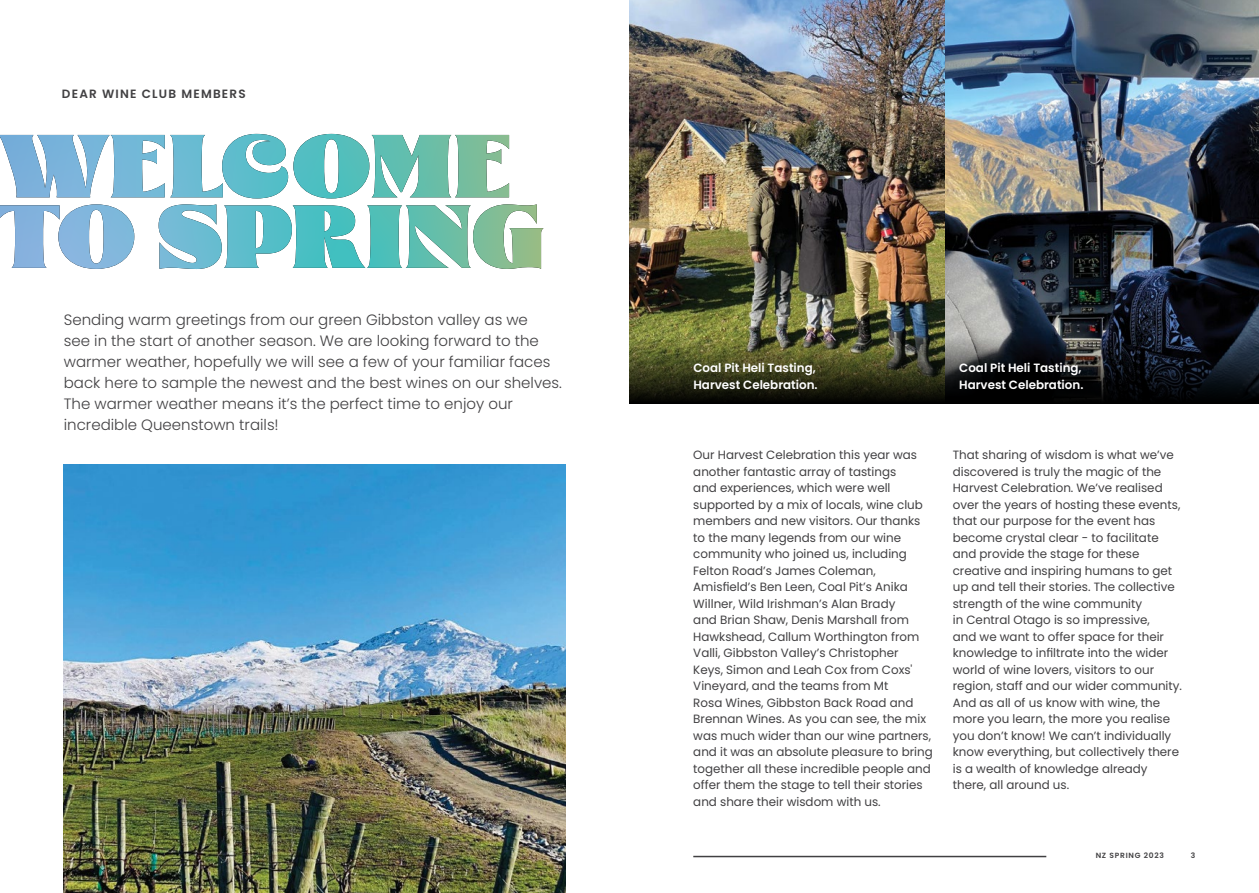
<style>
.page{position:relative;width:1259px;height:893px;background:#fff}
.page>*{position:absolute;margin:0;border:0;box-sizing:border-box;transform-origin:0 0}
.t1{font:300 15px/21px "Poppins";color:#414042}
.t2{font:12px/16.5px "Poppins";color:#414042}
.t3{font:600 12px/16.5px "Poppins";color:#fff}
.t4{font:600 12px "Poppins";letter-spacing:.1em;color:#414042}
.t5{font:600 7.5px "Poppins";letter-spacing:.1em;color:#414042}
</style>
<div class="page">
<img style="left:629px;top:0;width:630px;height:328px">
<svg style="left:0;top:134px;width:543px;height:135px"></svg>
<img style="left:64px;top:465px;width:502px;height:428px">
<img style="left:629px;top:328px;width:630px;height:76px">
<hr style="left:693px;top:856px;width:353px;height:1px;background:#414042">
<p class="t4" style="left:62px;top:86px;width:185px">DEAR WINE CLUB MEMBERS</p>
<p class="t1" style="left:64px;top:310px;width:500px">Sending warm greetings from our green Gibbston valley as we<br>see in the start of another season. We are looking forward to the warmer weather, hopefully we will see a few of your familiar faces back here to sample the newest and the best wines on our shelves.<br>The warmer weather means it’s the perfect time to enjoy our incredible Queenstown trails!</p>
<p class="t3" style="left:693px;top:360px;width:126px">Coal Pit Heli Tasting,<br>Harvest Celebration.</p>
<p class="t3" style="left:959px;top:360px;width:126px">Coal Pit Heli Tasting,<br>Harvest Celebration.</p>
<p class="t2" style="left:693px;top:447px;width:241px">Our Harvest Celebration this year was another fantastic array of tastings<br>and experiences, which were well supported by a mix of locals, wine club members and new visitors. Our thanks to the many legends from our wine community who joined us, including Felton Road’s James Coleman, Amisfield’s Ben Leen, Coal Pit’s Anika Willner, Wild Irishman’s Alan Brady<br>and Brian Shaw, Denis Marshall from Hawkshead, Callum Worthington from Valli, Gibbston Valley’s Christopher<br>Keys, Simon and Leah Cox from Coxs' Vineyard, and the teams from Mt<br>Rosa Wines, Gibbston Back Road and Brennan Wines. As you can see, the mix was much wider than our wine partners, and it was an absolute pleasure to bring together all these incredible people and offer them the stage to tell their stories and share their wisdom with us.</p>
<p class="t2" style="left:952px;top:447px;width:231px">That sharing of wisdom is what we’ve discovered is truly the magic of the Harvest Celebration. We’ve realised over the years of hosting these events, that our purpose for the event has become crystal clear - to facilitate and provide the stage for these creative and inspiring humans to get up and tell their stories. The collective strength of the wine community<br>in Central Otago is so impressive,<br>and we want to offer space for their knowledge to infiltrate into the wider world of wine lovers, visitors to our region, staff and our wider community.<br>And as all of us know with wine, the more you learn, the more you realise you don’t know! We can’t individually know everything, but collectively there is a wealth of knowledge already there, all around us.</p>
<p class="t5" style="left:1095px;top:851px;width:70px">NZ SPRING 2023</p>
<p class="t5" style="left:1190px;top:851px;width:6px">3</p>
</div>
